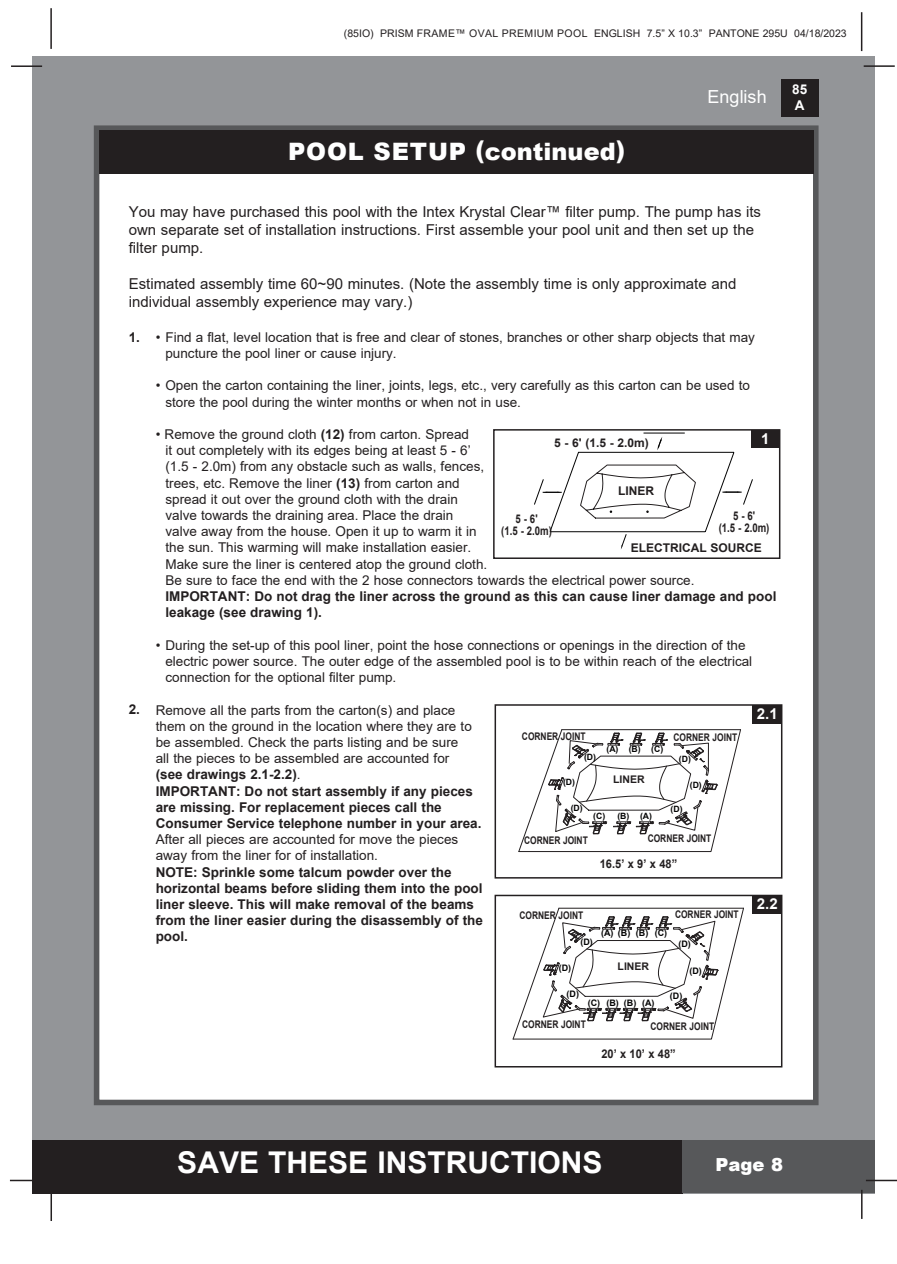
<style>
.page{position:relative;width:897px;height:1264px;background:#fff}
.page>*{position:absolute;margin:0;border:0;box-sizing:border-box;transform-origin:0 0}
.t1{font:700 30px "Arial";color:#fff}
.t2{font:900 24px "Arial";color:#fff}
.t3{font:18px "Arial";color:#fff}
.t4{font:900 18px "Arial";color:#fff}
.t5{font:15px/18px "Arial";color:#231f20}
.t6{font:700 15px "Arial";color:#fff}
.t7{font:13.5px/16.2px "Arial";color:#231f20}
.t8{font:700 13.5px "Arial";color:#231f20}
.t9{font:700 13.5px/16.2px "Arial";color:#fff}
.t10{font:700 12px "Arial";color:#231f20}
.t11{font:700 12px "Arial";color:#231f20;scale:.8 1}
.t12{font:700 12px "Arial";color:#231f20;scale:.92 1}
.t13{font:700 10.5px "Arial";color:#231f20;scale:.8 1}
.t14{font:10.5px "Arial";color:#231f20}
.t15{font:700 10.5px "Arial";color:#231f20}
.t16{font:700 9px "Arial";color:#030303}
.t17{font:700 8.7px "Arial";color:#030303}
.s1{font-weight:700}
.s2{font-weight:400}
</style>
<div class="page">
<div style="left:33px;top:56px;width:842px;height:1137px;background:#939598"></div>
<div style="left:780px;top:79px;width:38px;height:38px;background:#231f20"></div>
<hr style="left:863px;top:65px;width:31px;height:2px;background:#231f20">
<hr style="left:50px;top:8px;width:2px;height:41px;background:#231f20">
<hr style="left:860px;top:12px;width:2px;height:39px;background:#231f20">
<div style="left:33px;top:1140px;width:650px;height:53px;background:#231f20"></div>
<div style="left:682px;top:1140px;width:193px;height:53px;background:#57585a"></div>
<hr style="left:865px;top:1179px;width:31px;height:2px;background:#231f20">
<hr style="left:860px;top:1189px;width:2px;height:30px;background:#231f20">
<hr style="left:50px;top:1190px;width:2px;height:31px;background:#231f20">
<hr style="left:10px;top:1179px;width:31px;height:2px;background:#231f20">
<hr style="left:11px;top:65px;width:31px;height:2px;background:#231f20">
<div style="left:94px;top:125px;width:724px;height:980px;background:#fff;border:6px solid #57585a"></div>
<div style="left:99px;top:130px;width:714px;height:44px;background:#231f20"></div>
<svg style="left:534px;top:433px;width:218px;height:116px"></svg>
<div style="left:493px;top:429px;width:287px;height:130px;border:2px solid #231f20"></div>
<div style="left:751px;top:430px;width:28px;height:18px;background:#231f20"></div>
<div style="left:494px;top:704px;width:288px;height:174px;border:2px solid #231f20"></div>
<div style="left:752px;top:705px;width:29px;height:18px;background:#231f20"></div>
<svg style="left:518px;top:729px;width:223px;height:123px"></svg>
<div style="left:494px;top:894px;width:288px;height:173px;border:2px solid #231f20"></div>
<div style="left:752px;top:895px;width:29px;height:19px;background:#231f20"></div>
<svg style="left:512px;top:907px;width:232px;height:132px"></svg>
<p class="t14" style="left:344px;top:26px;width:504px">(85IO) PRISM FRAME™ OVAL PREMIUM POOL ENGLISH 7.5” X 10.3” PANTONE 295U 04/18/2023</p>
<p class="t2" style="left:288px;top:134px;width:338px">POOL SETUP (continued)</p>
<h3 class="t3" style="left:707px;top:84px;width:61px">English</h3>
<p class="t9" style="left:792px;top:81px;width:17px">85<br>A</p>
<p class="t5" style="left:129px;top:203px;width:633px">You may have purchased this pool with the Intex Krystal Clear™ filter pump. The pump has its own separate set of installation instructions. First assemble your pool unit and then set up the</p>
<p class="t5" style="left:129px;top:239px;width:76px">filter pump.</p>
<p class="t5" style="left:129px;top:275px;width:609px">Estimated assembly time 60~90 minutes. (Note the assembly time is only approximate and</p>
<p class="t5" style="left:129px;top:293px;width:285px">individual assembly experience may vary.)</p>
<p class="t7" style="left:129px;top:329px;width:627px"><span class="s1">1.</span> • Find a flat, level location that is free and clear of stones, branches or other sharp objects that may</p>
<p class="t7" style="left:165px;top:345px;width:233px">puncture the pool liner or cause injury.</p>
<p class="t7" style="left:156px;top:377px;width:595px">• Open the carton containing the liner, joints, legs, etc., very carefully as this carton can be used to</p>
<p class="t7" style="left:165px;top:394px;width:357px">store the pool during the winter months or when not in use.</p>
<p class="t7" style="left:156px;top:426px;width:315px">• Remove the ground cloth <span class="s1">(12)</span> from carton. Spread</p>
<p class="t7" style="left:165px;top:442px;width:307px">it out completely with its edges being at least 5 - 6’</p>
<p class="t7" style="left:165px;top:458px;width:320px">(1.5 - 2.0m) from any obstacle such as walls, fences,</p>
<p class="t7" style="left:165px;top:475px;width:296px">trees, etc. Remove the liner <span class="s1">(13)</span> from carton and</p>
<p class="t7" style="left:165px;top:491px;width:294px">spread it out over the ground cloth with the drain</p>
<p class="t7" style="left:165px;top:507px;width:289px">valve towards the draining area. Place the drain</p>
<p class="t7" style="left:165px;top:523px;width:313px">valve away from the house. Open it up to warm it in</p>
<p class="t7" style="left:165px;top:539px;width:307px">the sun. This warming will make installation easier.</p>
<p class="t7" style="left:165px;top:556px;width:530px">Make sure the liner is centered atop the ground cloth.<br>Be sure to face the end with the 2 hose connectors towards the electrical power source.</p>
<p class="t8" style="left:165px;top:587px;width:612px">IMPORTANT: Do not drag the liner across the ground as this can cause liner damage and pool</p>
<p class="t8" style="left:165px;top:603px;width:158px">leakage (see drawing 1).</p>
<p class="t7" style="left:156px;top:637px;width:591px">• During the set-up of this pool liner, point the hose connections or openings in the direction of the</p>
<p class="t7" style="left:165px;top:653px;width:588px">electric power source. The outer edge of the assembled pool is to be within reach of the electrical</p>
<p class="t7" style="left:165px;top:669px;width:232px">connection for the optional filter pump.</p>
<p class="t7" style="left:129px;top:701px;width:328px"><span class="s1">2.</span> Remove all the parts from the carton(s) and place</p>
<p class="t7" style="left:156px;top:718px;width:317px">them on the ground in the location where they are to</p>
<p class="t7" style="left:156px;top:734px;width:304px">be assembled. Check the parts listing and be sure</p>
<p class="t7" style="left:156px;top:750px;width:295px">all the pieces to be assembled are accounted for</p>
<p class="t8" style="left:156px;top:765px;width:146px">(see drawings 2.1-2.2)<span class="s2">.</span></p>
<p class="t8" style="left:156px;top:781px;width:318px">IMPORTANT: Do not start assembly if any pieces</p>
<p class="t8" style="left:156px;top:797px;width:287px">are missing. For replacement pieces call the</p>
<p class="t8" style="left:156px;top:813px;width:327px">Consumer Service telephone number in your area.</p>
<p class="t7" style="left:156px;top:831px;width:304px">After all pieces are accounted for move the pieces</p>
<p class="t7" style="left:156px;top:847px;width:224px">away from the liner for of installation.</p>
<p class="t8" style="left:156px;top:862px;width:297px">NOTE: Sprinkle some talcum powder over the</p>
<p class="t8" style="left:156px;top:878px;width:328px">horizontal beams before sliding them into the pool</p>
<p class="t8" style="left:156px;top:894px;width:320px">liner sleeve. This will make removal of the beams</p>
<p class="t8" style="left:156px;top:911px;width:329px">from the liner easier during the disassembly of the</p>
<p class="t8" style="left:156px;top:927px;width:34px">pool.</p>
<p class="t6" style="left:761px;top:428px;width:10px">1</p>
<p class="t10" style="left:554px;top:434px;width:96px">5 - 6' (1.5 - 2.0m)</p>
<p class="t10" style="left:618px;top:483px;width:37px">LINER</p>
<p class="t11" style="left:733px;top:507px;width:29px">5 - 6'</p>
<p class="t11" style="left:718px;top:519px;width:65px">(1.5 - 2.0m)</p>
<p class="t11" style="left:515px;top:511px;width:29px">5 - 6'</p>
<p class="t11" style="left:501px;top:523px;width:65px">(1.5 - 2.0m)</p>
<p class="t10" style="left:630px;top:539px;width:133px">ELECTRICAL SOURCE</p>
<p class="t6" style="left:756px;top:703px;width:22px">2.1</p>
<p class="t13" style="left:522px;top:728px;width:81px">CORNER JOINT</p>
<p class="t13" style="left:673px;top:730px;width:81px">CORNER JOINT</p>
<p class="t17" style="left:606px;top:742px;width:58px">(A) (B) (C)</p>
<p class="t17" style="left:584px;top:751px;width:13px">(D)</p>
<p class="t17" style="left:679px;top:753px;width:14px">(D)</p>
<p class="t15" style="left:613px;top:772px;width:33px">LINER</p>
<p class="t17" style="left:563px;top:776px;width:14px">(D)</p>
<p class="t17" style="left:689px;top:779px;width:14px">(D)</p>
<p class="t17" style="left:670px;top:803px;width:14px">(D)</p>
<p class="t17" style="left:570px;top:802px;width:13px">(D)</p>
<p class="t17" style="left:593px;top:810px;width:60px">(C) (B) (A)</p>
<p class="t13" style="left:647px;top:831px;width:81px">CORNER JOINT</p>
<p class="t13" style="left:524px;top:833px;width:81px">CORNER JOINT</p>
<p class="t12" style="left:599px;top:855px;width:86px">16.5’ x 9’ x 48”</p>
<p class="t6" style="left:756px;top:893px;width:22px">2.2</p>
<p class="t13" style="left:675px;top:907px;width:81px">CORNER JOINT</p>
<p class="t13" style="left:519px;top:907px;width:81px">CORNER JOINT</p>
<p class="t16" style="left:601px;top:926px;width:31px">(A) (B)</p>
<p class="t16" style="left:654px;top:926px;width:14px">(C)</p>
<p class="t16" style="left:635px;top:926px;width:14px">(B)</p>
<p class="t16" style="left:580px;top:936px;width:14px">(D)</p>
<p class="t16" style="left:678px;top:937px;width:14px">(D)</p>
<p class="t15" style="left:617px;top:959px;width:33px">LINER</p>
<p class="t16" style="left:558px;top:961px;width:14px">(D)</p>
<p class="t16" style="left:689px;top:964px;width:14px">(D)</p>
<p class="t16" style="left:669px;top:989px;width:14px">(D)</p>
<p class="t16" style="left:566px;top:988px;width:14px">(D)</p>
<p class="t16" style="left:587px;top:996px;width:14px">(C)</p>
<p class="t16" style="left:624px;top:996px;width:32px">(B) (A)</p>
<p class="t16" style="left:606px;top:996px;width:14px">(B)</p>
<p class="t13" style="left:522px;top:1017px;width:81px">CORNER JOINT</p>
<p class="t13" style="left:650px;top:1019px;width:81px">CORNER JOINT</p>
<p class="t12" style="left:601px;top:1045px;width:82px">20’ x 10’ x 48”</p>
<h1 class="t1" style="left:177px;top:1141px;width:427px">SAVE THESE INSTRUCTIONS</h1>
<h3 class="t4" style="left:715px;top:1151px;width:69px">Page 8</h3>
</div>
